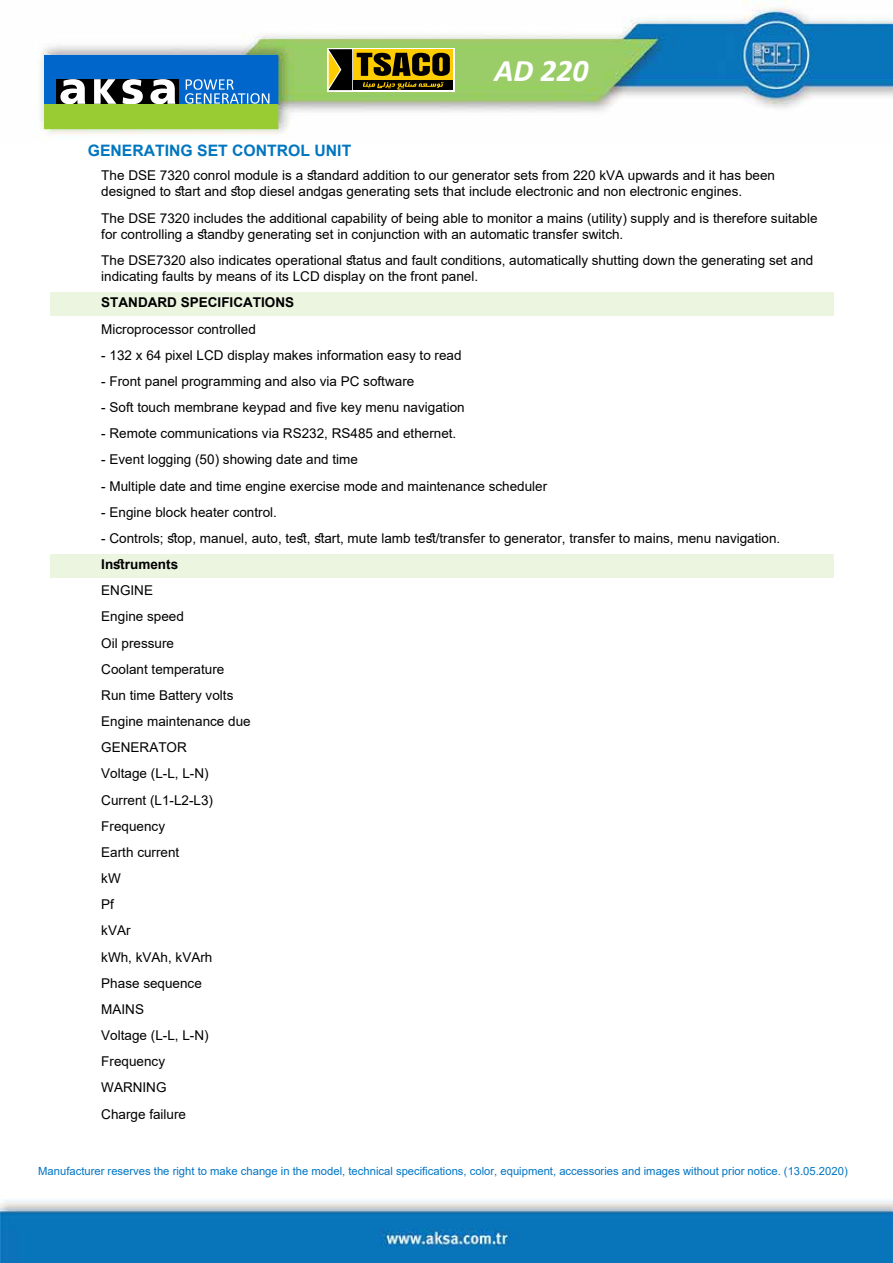
<style>
.page{position:relative;width:893px;height:1263px;background:#fff}
.page>*{position:absolute;margin:0;border:0;box-sizing:border-box;transform-origin:0 0}
.t1{font:italic 700 31.5px "Calibri";color:#fff}
.t2{font:700 15.75px "Arial";color:#0076bf}
.t3{font:13.5px/26.1px "Arial";color:#000}
.t4{font:700 13.5px "Arial";color:#000}
.t5{font:11.25px "Arial";color:#0075c4}
</style>
<div class="page">
<img style="left:36px;top:0;width:856px;height:138px">
<img style="left:0;top:1200px;width:892px;height:63px">
<div style="left:51px;top:292px;width:783px;height:24px;background:#ebf5e0"></div>
<div style="left:51px;top:554px;width:783px;height:24px;background:#ebf5e0"></div>
<svg style="left:327px;top:48px;width:127px;height:44px"></svg>
<div style="left:353px;top:49px;width:100px;height:30px;background:#fc0"></div>
<div style="left:353px;top:81px;width:100px;height:9px;background:#000"></div>
<svg style="left:328px;top:49px;width:122px;height:41px"></svg>
<div style="left:44px;top:104px;width:234px;height:24px;background:#9c3"></div>
<div style="left:44px;top:55px;width:234px;height:49px;background:#06c"></div>
<div style="left:57px;top:79px;width:122px;height:25px;background:#000"></div>
<svg style="left:60px;top:79px;width:25px;height:25px"></svg>
<svg style="left:150px;top:79px;width:25px;height:25px"></svg>
<svg style="left:122px;top:79px;width:21px;height:25px"></svg>
<svg style="left:94px;top:79px;width:22px;height:25px"></svg>
<svg style="left:185px;top:79px;width:84px;height:25px"></svg>
<h1 class="t1" style="left:494px;top:48px;width:95px">AD 220</h1>
<p class="t2" style="left:88px;top:139px;width:265px">GENERATING SET CONTROL UNIT</p>
<p class="t3" style="left:101px;top:167px;width:675px;line-height:16.2px">The DSE 7320 conrol module is a standard addition to our generator sets from 220 kVA upwards and it has been designed to start and stop diesel andgas generating sets that include electronic and non electronic engines.</p>
<p class="t3" style="left:101px;top:210px;width:717px;line-height:16.2px">The DSE 7320 includes the additional capability of being able to monitor a mains (utility) supply and is therefore suitable for controlling a standby generating set in conjunction with an automatic transfer switch.</p>
<p class="t3" style="left:101px;top:252px;width:713px;line-height:16.2px">The DSE7320 also indicates operational status and fault conditions, automatically shutting down the generating set and indicating faults by means of its LCD display on the front panel.</p>
<p class="t4" style="left:101px;top:293px;width:194px">STANDARD SPECIFICATIONS</p>
<p class="t3" style="left:101px;top:316px;width:156px">Microprocessor controlled</p>
<p class="t3" style="left:101px;top:342px;width:362px">- 132 x 64 pixel LCD display makes information easy to read</p>
<p class="t3" style="left:101px;top:368px;width:314px">- Front panel programming and also via PC software</p>
<p class="t3" style="left:101px;top:394px;width:365px">- Soft touch membrane keypad and five key menu navigation</p>
<p class="t3" style="left:101px;top:420px;width:356px">- Remote communications via RS232, RS485 and ethernet.</p>
<p class="t3" style="left:101px;top:446px;width:258px">- Event logging (50) showing date and time</p>
<p class="t3" style="left:101px;top:473px;width:447px">- Multiple date and time engine exercise mode and maintenance scheduler</p>
<p class="t3" style="left:101px;top:499px;width:177px">- Engine block heater control.</p>
<p class="t3" style="left:101px;top:525px;width:680px">- Controls; stop, manuel, auto, test, start, mute lamb test/transfer to generator, transfer to mains, menu navigation.</p>
<p class="t4" style="left:101px;top:555px;width:78px">Instruments</p>
<p class="t3" style="left:101px;top:577px;width:151px">ENGINE<br>Engine speed<br>Oil pressure<br>Coolant temperature<br>Run time Battery volts<br>Engine maintenance due<br>GENERATOR<br>Voltage (L-L, L-N)<br>Current (L1-L2-L3)<br>Frequency<br>Earth current<br>kW<br>Pf<br>kVAr<br>kWh, kVAh, kVArh<br>Phase sequence<br>MAINS<br>Voltage (L-L, L-N)<br>Frequency<br>WARNING<br>Charge failure</p>
<p class="t5" style="left:38px;top:1163px;width:811px">Manufacturer reserves the right to make change in the model, technical specifications, color, equipment, accessories and images without prior notice. (13.05.2020)</p>
</div>
